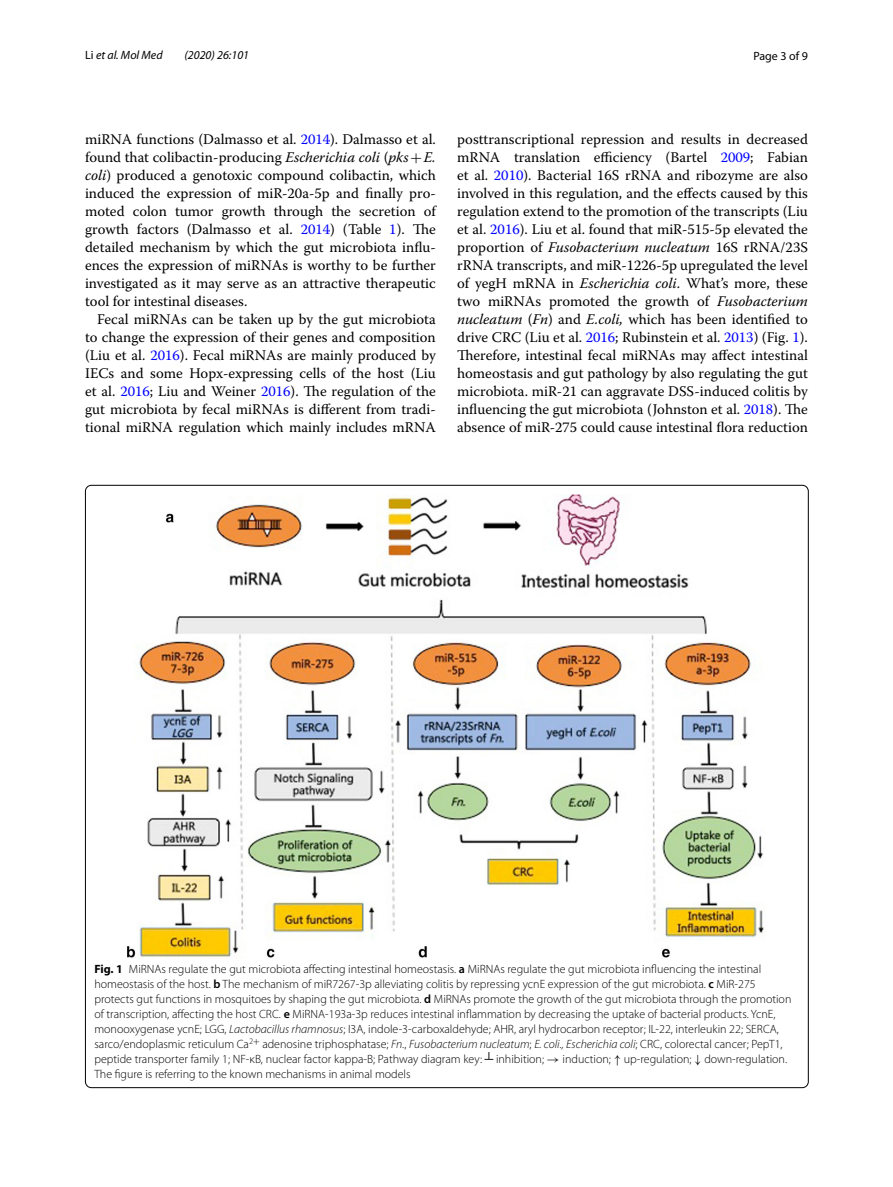
<style>
.page{position:relative;width:893px;height:1187px;background:#fff}
.page>*{position:absolute;margin:0;border:0;box-sizing:border-box;transform-origin:0 0}
.t1{font:14.7px/18px "Warnock Pro";color:#000;text-align:justify}
.t2{font:300 12px/15px "Myriad Pro";color:#000}
.t3{font:italic 12px "Myriad Pro";color:#000}
.t4{font:12px "Myriad Pro";color:#000}
.s1{font-style:normal}
.s2{color:#00f}
.s3{font-style:italic}
.s4{font-family:"MTSY"}
.s5{font-weight:700}
.s6{font-weight:600}
.s7{font-family:"STIX";font-weight:400}
.s8{font-family:"MTSY";font-weight:400}
</style>
<div class="page">
<img style="left:128px;top:494px;width:636px;height:464px">
<p class="t3" style="left:85px;top:48px;width:79px"><span class="s1">Li</span> et al. Mol Med</p>
<p class="t3" style="left:184px;top:48px;width:66px">(2020) 26:101</p>
<p class="t4" style="left:753px;top:48px;width:56px">Page 3 of 9</p>
<p class="t1" style="left:85px;top:130px;width:352px">miRNA functions (Dalmasso et al. <span class="s2">2014</span>). Dalmasso et al. found that colibactin-producing <span class="s3">Escherichia coli</span> (<span class="s3">pks</span><span class="s4">+</span><span class="s3">E. coli</span>) produced a genotoxic compound colibactin, which induced the expression of miR-20a-5p and finally pro&shy;moted colon tumor growth through the secretion of growth factors (Dalmasso et al. <span class="s2">2014</span>) (Table <span class="s2">1</span>). The detailed mechanism by which the gut microbiota influ&shy;ences the expression of miRNAs is worthy to be further investigated as it may serve as an attractive therapeutic tool for intestinal diseases.</p>
<p class="t1" style="left:85px;top:310px;width:352px;text-indent:12px">Fecal miRNAs can be taken up by the gut microbiota to change the expression of their genes and composition (Liu et al. <span class="s2">2016</span>). Fecal miRNAs are mainly produced by IECs and some Hopx-expressing cells of the host (Liu et al. <span class="s2">2016</span>; Liu and Weiner <span class="s2">2016</span>). The regulation of the gut microbiota by fecal miRNAs is different from tradi&shy;tional miRNA regulation which mainly includes mRNA</p>
<p class="t1" style="left:457px;top:130px;width:352px">posttranscriptional repression and results in decreased mRNA translation efficiency (Bartel <span class="s2">2009</span>; Fabian et al. <span class="s2">2010</span>). Bacterial 16S rRNA and ribozyme are also involved in this regulation, and the effects caused by this regulation extend to the promotion of the transcripts (Liu et al. <span class="s2">2016</span>). Liu et al. found that miR-515-5p elevated the proportion of <span class="s3">Fusobacterium nucleatum</span> 16S rRNA/23S rRNA transcripts, and miR-1226-5p upregulated the level of yegH mRNA in <span class="s3">Escherichia coli</span>. What’s more, these two miRNAs promoted the growth of <span class="s3">Fusobacterium nucleatum</span> (<span class="s3">Fn</span>) and <span class="s3">E.coli,</span> which has been identified to drive CRC (Liu et al. <span class="s2">2016</span>; Rubinstein et al. <span class="s2">2013</span>) (Fig. <span class="s2">1</span>).<br>Therefore, intestinal fecal miRNAs may affect intestinal homeostasis and gut pathology by also regulating the gut microbiota. miR-21 can aggravate DSS-induced colitis by influencing the gut microbiota (Johnston et al. <span class="s2">2018</span>). The absence of miR-275 could cause intestinal flora reduction</p>
<p class="t2" style="left:94px;top:962px;width:698px"><span class="s5">Fig. 1</span> MiRNAs regulate the gut microbiota affecting intestinal homeostasis. <span class="s6">a</span> MiRNAs regulate the gut microbiota influencing the intestinal homeostasis of the host. <span class="s6">b</span> The mechanism of miR7267-3p alleviating colitis by repressing ycnE expression of the gut microbiota. <span class="s6">c</span> MiR-275 protects gut functions in mosquitoes by shaping the gut microbiota. <span class="s6">d</span> MiRNAs promote the growth of the gut microbiota through the promotion of transcription, affecting the host CRC. <span class="s6">e</span> MiRNA-193a-3p reduces intestinal inflammation by decreasing the uptake of bacterial products. YcnE, monooxygenase ycnE; LGG, <span class="s3">Lactobacillus rhamnosus</span>; I3A, indole-3-carboxaldehyde; AHR, aryl hydrocarbon receptor; IL-22, interleukin 22; SERCA, sarco/endoplasmic reticulum Ca<sup>2</sup><sup>+</sup> adenosine triphosphatase; <span class="s3">Fn.</span>, <span class="s3">Fusobacterium nucleatum</span>; <span class="s3">E. coli., Escherichia coli</span>; CRC, colorectal cancer; PepT1, peptide transporter family 1; NF-κB, nuclear factor kappa-B; Pathway diagram key: <span class="s7">┴</span> inhibition; <span class="s8">→</span> induction; <span class="s8">↑</span> up-regulation; <span class="s8">↓</span> down-regulation.<br>The figure is referring to the known mechanisms in animal models</p>
</div>
